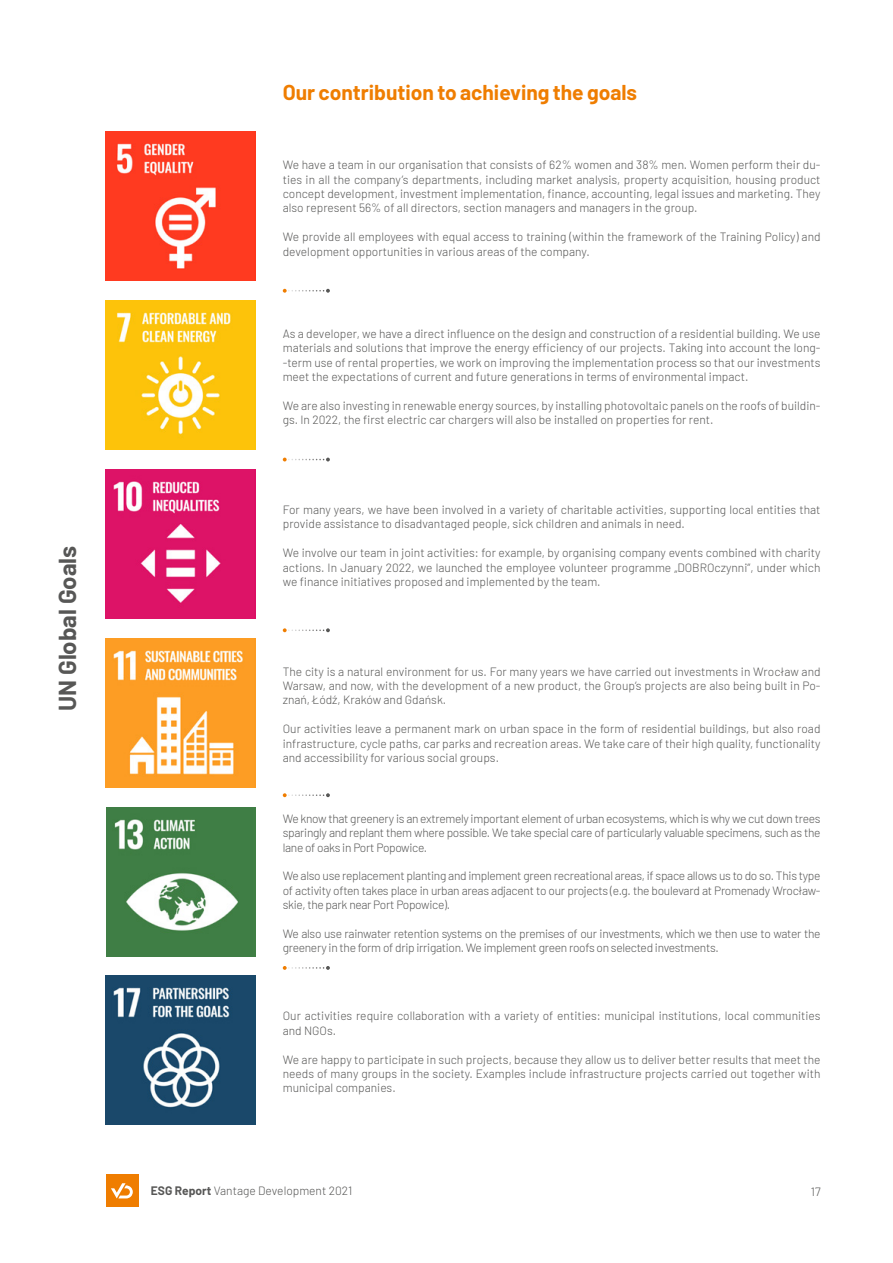
<style>
.page{position:relative;width:893px;height:1263px;background:#fff}
.page>*{position:absolute;margin:0;border:0;box-sizing:border-box;transform-origin:0 0}
.t1{font:700 24px "Barlow";color:#575756}
.t2{font:700 21px "Barlow";color:#ef7d00}
.t3{font:300 12px/14.4px "Barlow";color:#575756;text-align:justify}
.t4{font:300 12px/14.4px "Barlow";letter-spacing:-.025em;color:#575756}
.s1{font-weight:700}
</style>
<div class="page">
<div style="left:106px;top:1174px;width:33px;height:33px;background:#ef7d00"></div>
<svg style="left:111px;top:1183px;width:22px;height:15px"></svg>
<svg style="left:283px;top:289px;width:47px;height:4px"></svg>
<svg style="left:283px;top:458px;width:47px;height:3px"></svg>
<svg style="left:283px;top:628px;width:47px;height:4px"></svg>
<svg style="left:283px;top:793px;width:47px;height:4px"></svg>
<svg style="left:283px;top:966px;width:47px;height:4px"></svg>
<img style="left:106px;top:132px;width:149px;height:149px">
<img style="left:106px;top:301px;width:149px;height:149px">
<img style="left:106px;top:469px;width:149px;height:149px">
<img style="left:106px;top:638px;width:149px;height:149px">
<img style="left:107px;top:807px;width:149px;height:149px">
<img style="left:106px;top:976px;width:149px;height:149px">
<h1 class="t1" style="left:50px;top:711px;width:167px;rotate:-90deg">UN Global Goals</h1>
<h2 class="t2" style="left:283px;top:76px;width:356px">Our contribution to achieving the goals</h2>
<p class="t3" style="left:283px;top:157px;width:539px">We have a team in our organisation that consists of 62% women and 38% men. Women perform their du&shy;ties in all the company’s departments, including market analysis, property acquisition, housing product concept development, investment implementation, finance, accounting, legal issues and marketing. They also represent 56% of all directors, section managers and managers in the group.</p>
<p class="t3" style="left:283px;top:229px;width:539px">We provide all employees with equal access to training (within the framework of the Training Policy) and development opportunities in various areas of the company.</p>
<p class="t3" style="left:283px;top:325px;width:539px">As a developer, we have a direct influence on the design and construction of a residential building. We use materials and solutions that improve the energy efficiency of our projects. Taking into account the long--term use of rental properties, we work on improving the implementation process so that our investments meet the expectations of current and future generations in terms of environmental impact.</p>
<p class="t3" style="left:283px;top:397px;width:539px">We are also investing in renewable energy sources, by installing photovoltaic panels on the roofs of buildin&shy;gs. In 2022, the first electric car chargers will also be installed on properties for rent.</p>
<p class="t3" style="left:283px;top:501px;width:539px">For many years, we have been involved in a variety of charitable activities, supporting local entities that provide assistance to disadvantaged people, sick children and animals in need.</p>
<p class="t3" style="left:283px;top:545px;width:539px">We involve our team in joint activities: for example, by organising company events combined with charity actions. In January 2022, we launched the employee volunteer programme „DOBROczynni”, under which we finance initiatives proposed and implemented by the team.</p>
<p class="t3" style="left:283px;top:663px;width:539px">The city is a natural environment for us. For many years we have carried out investments in Wrocław and Warsaw, and now, with the development of a new product, the Group’s projects are also being built in Po&shy;znań, Łódź, Kraków and Gdańsk.</p>
<p class="t3" style="left:283px;top:721px;width:539px">Our activities leave a permanent mark on urban space in the form of residential buildings, but also road infrastructure, cycle paths, car parks and recreation areas. We take care of their high quality, functionality and accessibility for various social groups.</p>
<p class="t3" style="left:283px;top:810px;width:539px">We know that greenery is an extremely important element of urban ecosystems, which is why we cut down trees sparingly and replant them where possible. We take special care of particularly valuable specimens, such as the lane of oaks in Port Popowice.</p>
<p class="t3" style="left:283px;top:868px;width:539px">We also use replacement planting and implement green recreational areas, if space allows us to do so. This type of activity often takes place in urban areas adjacent to our projects (e.g. the boulevard at Promenady Wrocław&shy;skie, the park near Port Popowice).</p>
<p class="t4" style="left:283px;top:925px;width:539px">We also use rainwater retention systems on the premises of our investments, which we then use to water the greenery in the form of drip irrigation. We implement green roofs on selected investments.</p>
<p class="t3" style="left:283px;top:1008px;width:539px">Our activities require collaboration with a variety of entities: municipal institutions, local communities and NGOs.</p>
<p class="t3" style="left:283px;top:1051px;width:539px">We are happy to participate in such projects, because they allow us to deliver better results that meet the needs of many groups in the society. Examples include infrastructure projects carried out together with municipal companies.</p>
<p class="t3" style="left:151px;top:1182px;width:203px"><span class="s1">ESG Report</span> Vantage Development 2021</p>
<p class="t3" style="left:811px;top:1183px;width:11px">17</p>
</div>
